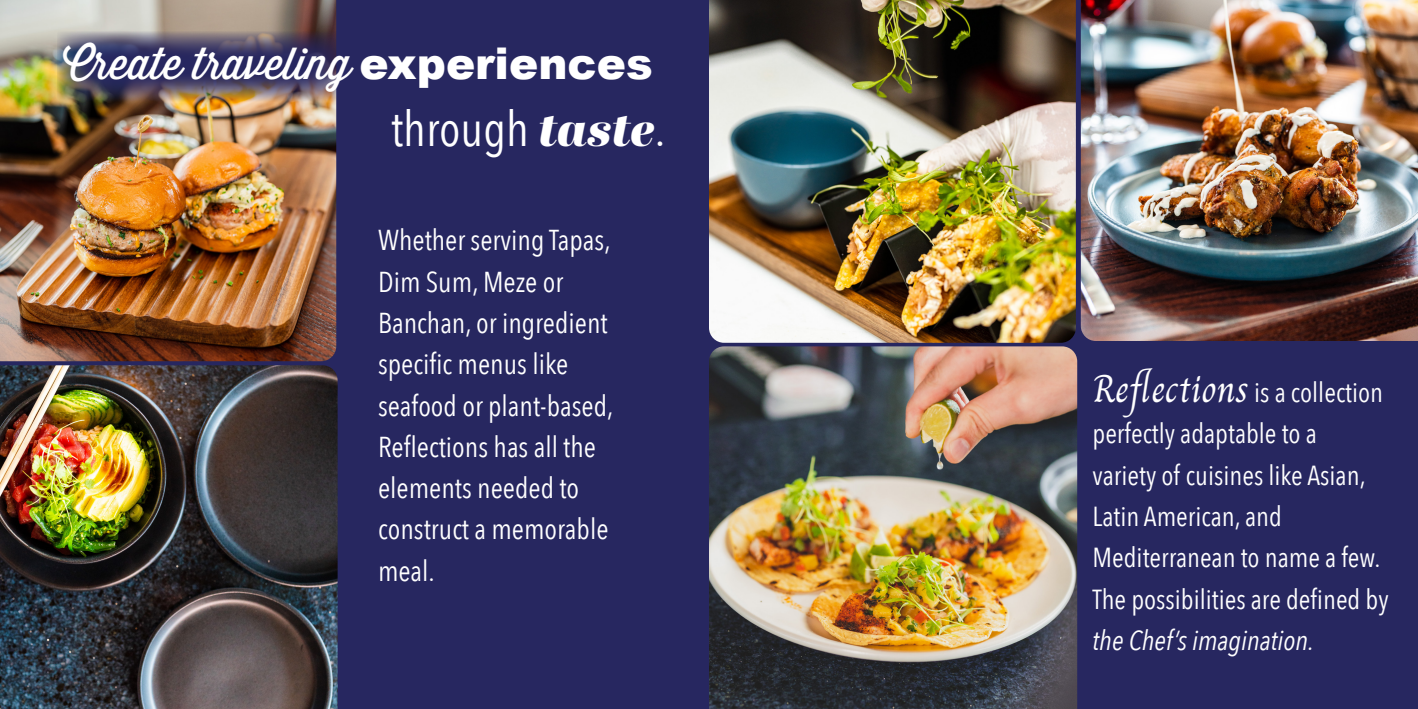
<style>
.page{position:relative;width:1418px;height:709px;background:#fff}
.page>*{position:absolute;margin:0;border:0;box-sizing:border-box;transform-origin:0 0}
.t1{font:48.75px "Avenir Next Condensed";color:#fff}
.t2{font:43.75px "Thirsty Script";color:#fff}
.t3{font:28.75px/41.2px "Avenir Next Condensed";color:#fff}
.t4{font:27.5px/41.2px "Avenir Next Condensed";color:#fff}
.s1{font-family:"Arial";font-weight:900}
.s2{font-family:"Abril Fatface";font-style:italic}
.s3{font-family:"Charm";font-size:38.75px}
.s4{font-style:italic}
</style>
<div class="page">
<div style="left:0;top:0;width:709px;height:709px;background:#272760"></div>
<img style="left:0;top:0;width:336px;height:361px">
<img style="left:57px;top:31px;width:280px;height:70px">
<div style="left:709px;top:0;width:709px;height:709px;background:#272760"></div>
<img style="left:709px;top:346px;width:368px;height:363px">
<img style="left:0;top:365px;width:338px;height:344px">
<img style="left:709px;top:0;width:367px;height:343px">
<img style="left:1080px;top:0;width:338px;height:341px">
<p class="t2" style="left:63px;top:32px;width:591px">Create traveling <span class="s1">experiences</span></p>
<p class="t1" style="left:391px;top:88px;width:276px">through <span class="s2">taste</span>.</p>
<p class="t3" style="left:378px;top:218px;width:234px">Whether serving Tapas,<br>Dim Sum, Meze or</p>
<p class="t3" style="left:378px;top:301px;width:231px">Banchan, or ingredient specific menus like</p>
<p class="t3" style="left:378px;top:383px;width:237px">seafood or plant-based,<br>Reflections has all the</p>
<p class="t3" style="left:378px;top:466px;width:203px">elements needed to</p>
<p class="t3" style="left:378px;top:507px;width:232px">construct a memorable meal.</p>
<p class="t4" style="left:1092px;top:371px;width:292px"><span class="s3">Reflections</span> is a collection</p>
<p class="t4" style="left:1092px;top:412px;width:226px">perfectly adaptable to a</p>
<p class="t4" style="left:1092px;top:453px;width:275px">variety of cuisines like Asian,<br>Latin American, and</p>
<p class="t4" style="left:1092px;top:536px;width:298px">Mediterranean to name a few.<br>The possibilities are defined by <span class="s4">the Chef’s imagination.</span></p>
</div>
